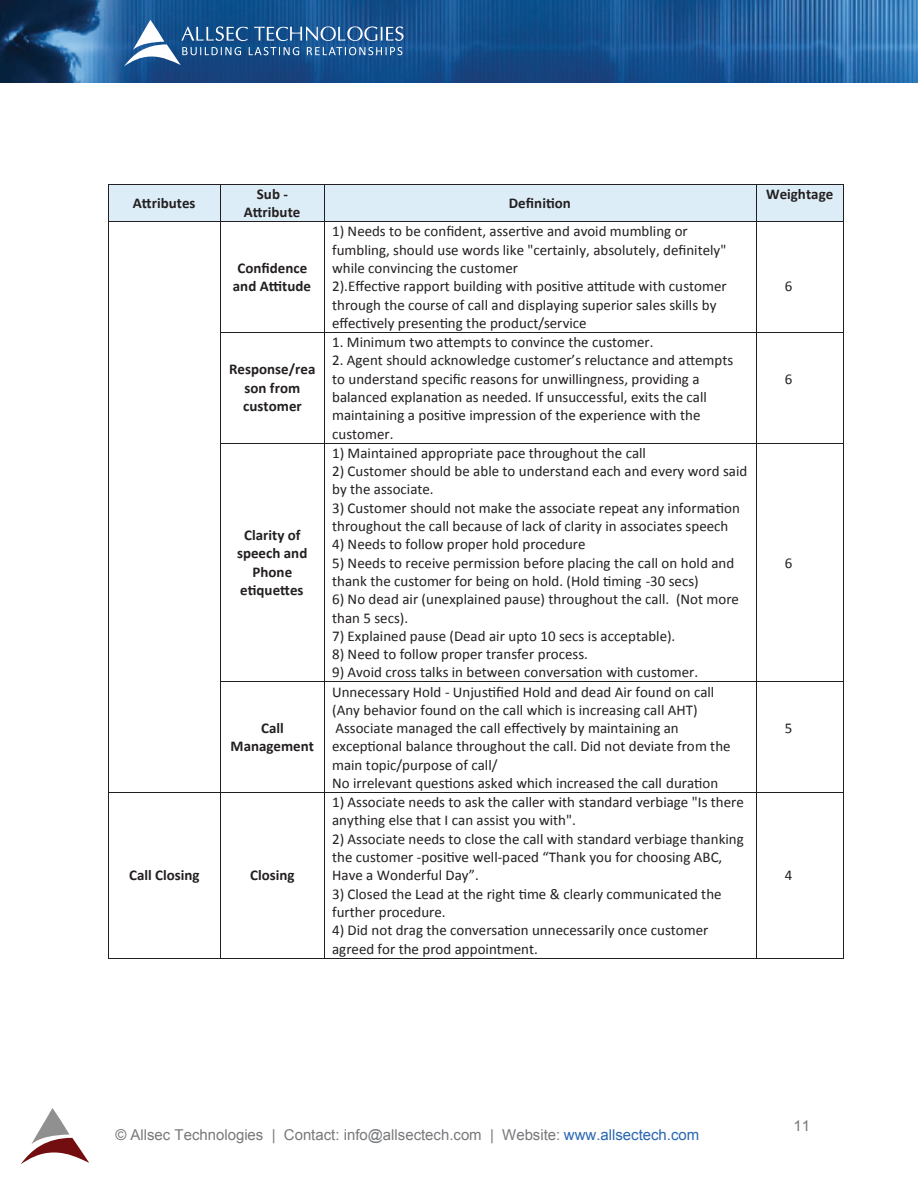
<style>
.page{position:relative;width:918px;height:1188px;background:#fff}
.page>*{position:absolute;margin:0;border:0;box-sizing:border-box;transform-origin:0 0}
.t1{font:15px/18.3px "Calibri";color:#231f20}
.t2{font:700 15px/18.3px "Calibri";color:#231f20;text-align:center}
.t3{font:15px "Arial";color:#76787b}
.s1{color:#2865b1}
</style>
<div class="page">
<div style="left:109px;top:185px;width:112px;height:36px;background:#ddedf7"></div>
<div style="left:221px;top:185px;width:103px;height:36px;background:#ddedf7"></div>
<div style="left:324px;top:185px;width:432px;height:36px;background:#ddedf7"></div>
<div style="left:757px;top:185px;width:86px;height:36px;background:#ddedf7"></div>
<hr style="left:109px;top:184px;width:112px;height:1px;background:#231f20">
<hr style="left:221px;top:184px;width:103px;height:1px;background:#231f20">
<hr style="left:324px;top:184px;width:432px;height:1px;background:#231f20">
<hr style="left:757px;top:184px;width:87px;height:1px;background:#231f20">
<hr style="left:108px;top:185px;width:1px;height:36px;background:#231f20">
<hr style="left:221px;top:185px;width:1px;height:36px;background:#231f20">
<hr style="left:324px;top:185px;width:1px;height:36px;background:#231f20">
<hr style="left:756px;top:185px;width:1px;height:36px;background:#231f20">
<hr style="left:844px;top:185px;width:1px;height:36px;background:#231f20">
<hr style="left:109px;top:221px;width:112px;height:1px;background:#231f20">
<hr style="left:221px;top:221px;width:103px;height:1px;background:#231f20">
<hr style="left:324px;top:221px;width:432px;height:1px;background:#231f20">
<hr style="left:757px;top:221px;width:87px;height:1px;background:#231f20">
<hr style="left:108px;top:222px;width:1px;height:110px;background:#231f20">
<hr style="left:221px;top:222px;width:1px;height:110px;background:#231f20">
<hr style="left:324px;top:222px;width:1px;height:110px;background:#231f20">
<hr style="left:756px;top:222px;width:1px;height:110px;background:#231f20">
<hr style="left:844px;top:222px;width:1px;height:110px;background:#231f20">
<hr style="left:757px;top:332px;width:87px;height:1px;background:#231f20">
<hr style="left:108px;top:333px;width:1px;height:110px;background:#231f20">
<hr style="left:844px;top:333px;width:1px;height:110px;background:#231f20">
<hr style="left:757px;top:443px;width:87px;height:1px;background:#231f20">
<hr style="left:108px;top:443px;width:1px;height:239px;background:#231f20">
<hr style="left:844px;top:443px;width:1px;height:239px;background:#231f20">
<hr style="left:757px;top:682px;width:87px;height:1px;background:#231f20">
<hr style="left:108px;top:682px;width:1px;height:110px;background:#231f20">
<hr style="left:844px;top:682px;width:1px;height:110px;background:#231f20">
<hr style="left:109px;top:792px;width:112px;height:1px;background:#231f20">
<svg style="left:220px;top:274px;width:560px;height:640px"></svg>
<hr style="left:757px;top:792px;width:87px;height:1px;background:#231f20">
<hr style="left:108px;top:793px;width:1px;height:165px;background:#231f20">
<hr style="left:109px;top:958px;width:112px;height:1px;background:#231f20">
<hr style="left:221px;top:793px;width:1px;height:165px;background:#231f20">
<hr style="left:221px;top:958px;width:103px;height:1px;background:#231f20">
<hr style="left:324px;top:793px;width:1px;height:165px;background:#231f20">
<hr style="left:324px;top:958px;width:432px;height:1px;background:#231f20">
<hr style="left:756px;top:793px;width:1px;height:165px;background:#231f20">
<hr style="left:757px;top:958px;width:87px;height:1px;background:#231f20">
<hr style="left:844px;top:793px;width:1px;height:165px;background:#231f20">
<img style="left:0;top:0;width:918px;height:83px">
<svg style="left:124px;top:20px;width:280px;height:46px;background:#396b9e"></svg>
<svg style="left:21px;top:1108px;width:68px;height:56px"></svg>
<p class="t2" style="left:133px;top:193px;width:64px">Attributes</p>
<p class="t2" style="left:244px;top:184px;width:58px">Sub -<br>Attribute</p>
<p class="t2" style="left:509px;top:193px;width:63px">Definition</p>
<p class="t2" style="left:233px;top:258px;width:80px">Confidence and Attitude</p>
<p class="t2" style="left:229px;top:360px;width:88px">Response/rea son from customer</p>
<p class="t2" style="left:237px;top:525px;width:72px">Clarity of speech and<br>Phone etiquettes</p>
<p class="t2" style="left:231px;top:718px;width:85px">Call<br>Management</p>
<p class="t2" style="left:129px;top:866px;width:72px">Call Closing</p>
<p class="t2" style="left:250px;top:866px;width:46px">Closing</p>
<p class="t1" style="left:332px;top:222px;width:396px">1) Needs to be confident, assertive and avoid mumbling or fumbling, should use words like "certainly, absolutely, definitely" while convincing the customer<br>2).Effective rapport building with positive attitude with customer through the course of call and displaying superior sales skills by effectively presenting the product/service</p>
<p class="t1" style="left:332px;top:332px;width:323px">1. Minimum two attempts to convince the customer.</p>
<p class="t1" style="left:332px;top:351px;width:403px">2. Agent should acknowledge customer’s reluctance and attempts to understand specific reasons for unwillingness, providing a balanced explanation as needed. If unsuccessful, exits the call maintaining a positive impression of the experience with the customer.</p>
<p class="t1" style="left:332px;top:443px;width:315px">1) Maintained appropriate pace throughout the call</p>
<p class="t1" style="left:332px;top:461px;width:417px">2) Customer should be able to understand each and every word said by the associate.</p>
<p class="t1" style="left:332px;top:498px;width:409px">3) Customer should not make the associate repeat any information throughout the call because of lack of clarity in associates speech</p>
<p class="t1" style="left:332px;top:534px;width:255px">4) Needs to follow proper hold procedure</p>
<p class="t1" style="left:332px;top:553px;width:404px">5) Needs to receive permission before placing the call on hold and thank the customer for being on hold. (Hold timing -30 secs)</p>
<p class="t1" style="left:332px;top:589px;width:408px">6) No dead air (unexplained pause) throughout the call. (Not more than 5 secs).</p>
<p class="t1" style="left:332px;top:626px;width:345px">7) Explained pause (Dead air upto 10 secs is acceptable).</p>
<p class="t1" style="left:332px;top:644px;width:257px">8) Need to follow proper transfer process.</p>
<p class="t1" style="left:332px;top:663px;width:368px">9) Avoid cross talks in between conversation with customer.</p>
<p class="t1" style="left:332px;top:682px;width:400px">Unnecessary Hold - Unjustified Hold and dead Air found on call (Any behavior found on the call which is increasing call AHT)<br>Associate managed the call effectively by maintaining an exceptional balance throughout the call. Did not deviate from the main topic/purpose of call/<br>No irrelevant questions asked which increased the call duration</p>
<p class="t1" style="left:332px;top:792px;width:413px">1) Associate needs to ask the caller with standard verbiage "Is there anything else that I can assist you with".</p>
<p class="t1" style="left:332px;top:829px;width:413px">2) Associate needs to close the call with standard verbiage thanking the customer -positive well-paced “Thank you for choosing ABC,<br>Have a Wonderful Day”.</p>
<p class="t1" style="left:332px;top:884px;width:391px">3) Closed the Lead at the right time &amp; clearly communicated the further procedure.</p>
<p class="t1" style="left:332px;top:921px;width:378px">4) Did not drag the conversation unnecessarily once customer agreed for the prod appointment.</p>
<p class="t2" style="left:766px;top:184px;width:69px">Weightage</p>
<p class="t1" style="left:785px;top:276px;width:9px">6</p>
<p class="t1" style="left:785px;top:369px;width:9px">6</p>
<p class="t1" style="left:785px;top:553px;width:9px">6</p>
<p class="t1" style="left:785px;top:718px;width:9px">5</p>
<p class="t1" style="left:785px;top:866px;width:9px">4</p>
<p class="t3" style="left:115px;top:1124px;width:585px">© Allsec Technologies | Contact: info@allsectech.com | Website: <span class="s1">www.allsectech.com</span></p>
<p class="t3" style="left:793px;top:1116px;width:18px">11</p>
</div>
